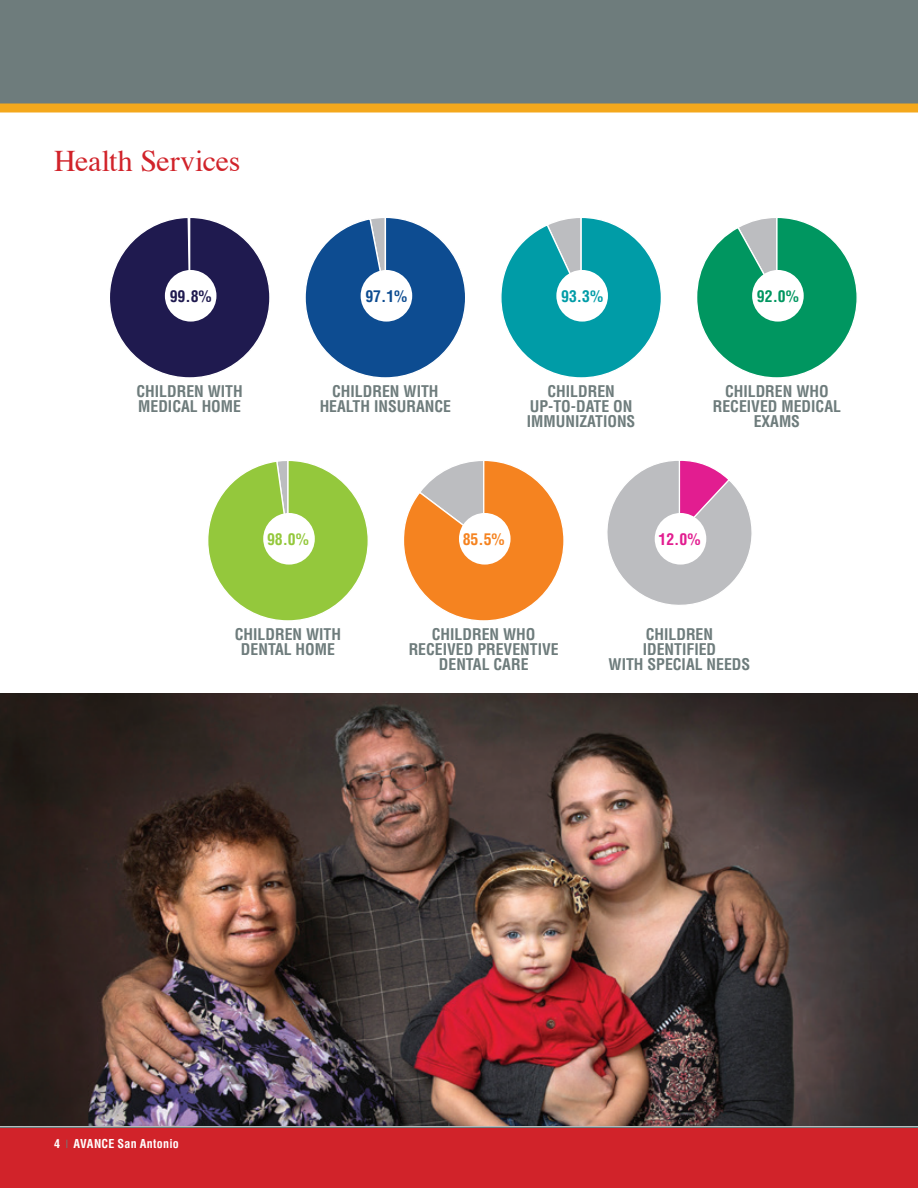
<style>
.page{position:relative;width:918px;height:1188px;background:#fff}
.page>*{position:absolute;margin:0;border:0;box-sizing:border-box;transform-origin:0 0}
.t1{font:30px "Times";letter-spacing:-.01em;color:#d1232a}
.t2{font:700 condensed 15.75px/15px "Helvetica";color:#6e7c7c;text-align:center}
.t3{font:700 condensed 15.75px "Helvetica";color:#1f1a4f}
.t4{font:700 condensed 15.75px "Helvetica";color:#0d4c91}
.t5{font:700 condensed 15.75px "Helvetica";color:#009ca7}
.t6{font:700 condensed 15.75px "Helvetica";color:#009660}
.t7{font:700 condensed 15.75px "Helvetica";color:#94c83c}
.t8{font:700 condensed 15.75px "Helvetica";color:#f58320}
.t9{font:700 condensed 15.75px "Helvetica";color:#e21d90}
.t10{font:700 condensed 12px "Helvetica";letter-spacing:.025em;color:#fff}
</style>
<div class="page">
<img style="left:0;top:694px;width:918px;height:432px">
<div style="left:0;top:1127px;width:918px;height:61px;background:#d1232a"></div>
<div style="left:0;top:0;width:918px;height:108px;background:#6e7c7c"></div>
<div style="left:0;top:104px;width:918px;height:8px;background:#f4a81c"></div>
<hr style="left:0;top:1126px;width:918px;height:2px;background:#6e7c7c">
<div style="left:109px;top:217px;width:161px;height:161px;background:#1f1a4f;border-radius:80px"></div>
<svg style="left:305px;top:218px;width:160px;height:160px"></svg>
<svg style="left:501px;top:218px;width:160px;height:160px"></svg>
<svg style="left:697px;top:218px;width:160px;height:160px"></svg>
<svg style="left:208px;top:461px;width:160px;height:160px"></svg>
<svg style="left:404px;top:461px;width:160px;height:160px"></svg>
<svg style="left:607px;top:460px;width:145px;height:145px"></svg>
<div style="left:165px;top:270px;width:51px;height:52px;background:#fff;border-radius:50%"></div>
<div style="left:361px;top:270px;width:51px;height:52px;background:#fff;border-radius:50%"></div>
<div style="left:556px;top:270px;width:52px;height:52px;background:#fff;border-radius:50%"></div>
<div style="left:752px;top:270px;width:52px;height:52px;background:#fff;border-radius:50%"></div>
<div style="left:263px;top:513px;width:52px;height:52px;background:#fff;border-radius:50%"></div>
<div style="left:459px;top:513px;width:52px;height:52px;background:#fff;border-radius:50%"></div>
<div style="left:655px;top:513px;width:51px;height:52px;background:#fff;border-radius:50%"></div>
<h1 class="t1" style="left:54px;top:133px;width:188px">Health Services</h1>
<p class="t3" style="left:170px;top:287px;width:43px">99.8%</p>
<p class="t4" style="left:365px;top:287px;width:43px">97.1%</p>
<p class="t5" style="left:561px;top:287px;width:43px">93.3%</p>
<p class="t6" style="left:757px;top:287px;width:43px">92.0%</p>
<p class="t2" style="left:136px;top:384px;width:108px;text-align:left">CHILDREN WITH<br>MEDICAL HOME</p>
<p class="t2" style="left:320px;top:384px;width:133px">CHILDREN WITH<br>HEALTH INSURANCE</p>
<p class="t2" style="left:527px;top:384px;width:110px">CHILDREN<br>UP-TO-DATE ON<br>IMMUNIZATIONS</p>
<p class="t2" style="left:713px;top:383px;width:130px">CHILDREN WHO<br>RECEIVED MEDICAL<br>EXAMS</p>
<p class="t7" style="left:267px;top:530px;width:43px">98.0%</p>
<p class="t8" style="left:463px;top:530px;width:43px">85.5%</p>
<p class="t9" style="left:659px;top:530px;width:43px">12.0%</p>
<p class="t2" style="left:235px;top:626px;width:108px">CHILDREN WITH<br>DENTAL HOME</p>
<p class="t2" style="left:409px;top:626px;width:152px">CHILDREN WHO<br>RECEIVED PREVENTIVE<br>DENTAL CARE</p>
<p class="t2" style="left:609px;top:626px;width:143px">CHILDREN<br>IDENTIFIED<br>WITH SPECIAL NEEDS</p>
<p class="t10" style="left:54px;top:1136px;width:126px">4 AVANCE San Antonio</p>
</div>
